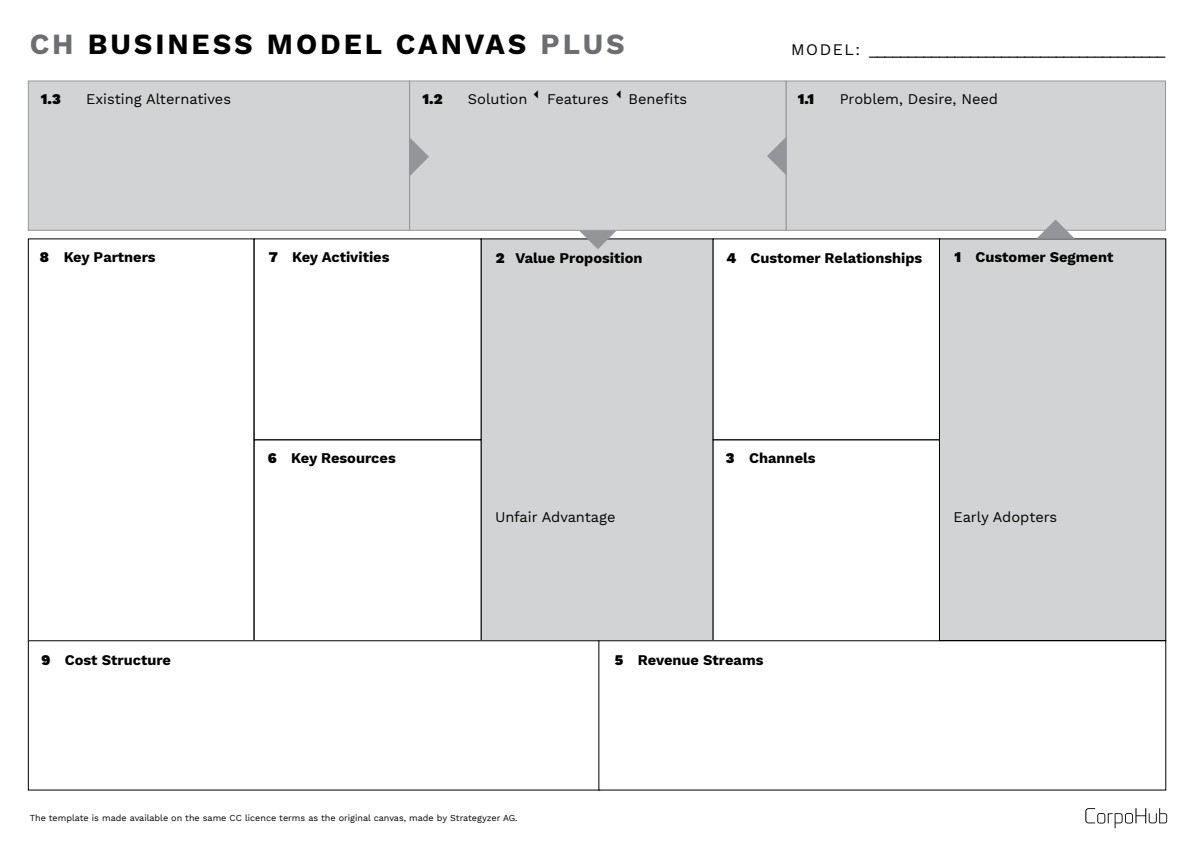
<style>
.page{position:relative;width:1191px;height:842px;background:#fff}
.page>*{position:absolute;margin:0;border:0;box-sizing:border-box;transform-origin:0 0}
.t1{font:700 28.8px "Work Sans";letter-spacing:.1em;color:#000}
.t2{font:15.9px "Work Sans";letter-spacing:.1em;color:#000}
.t3{font:700 14.6px "Work Sans";color:#000}
.t4{font:14.6px "Work Sans";color:#000}
.t5{font:900 14.6px "Work Sans";color:#000}
.t6{font:9px "Work Sans";color:#000}
.s1{color:#6d6e71}
.s2{font-weight:900}
</style>
<div class="page">
<svg style="left:1085px;top:808px;width:82px;height:20px"></svg>
<div style="left:28px;top:238px;width:226px;height:403px;border:1px solid #000"></div>
<div style="left:481px;top:239px;width:232px;height:401px;background:#d1d3d4"></div>
<div style="left:254px;top:238px;width:227px;height:202px;border:1px solid #000"></div>
<div style="left:785px;top:81px;width:381px;height:150px;background:#d1d3d4;border:1px solid #939598"></div>
<div style="left:28px;top:81px;width:382px;height:150px;background:#d1d3d4;border:1px solid #939598"></div>
<div style="left:409px;top:81px;width:377px;height:150px;background:#d1d3d4;border:1px solid #939598"></div>
<div style="left:712px;top:238px;width:228px;height:202px;border:1px solid #000"></div>
<div style="left:939px;top:239px;width:226px;height:401px;background:#d1d3d4"></div>
<div style="left:939px;top:238px;width:227px;height:403px;border:1px solid #000"></div>
<svg style="left:1036px;top:220px;width:39px;height:19px"></svg>
<svg style="left:767px;top:137px;width:19px;height:38px"></svg>
<svg style="left:410px;top:137px;width:19px;height:39px"></svg>
<svg style="left:579px;top:231px;width:37px;height:18px"></svg>
<h1 class="t1" style="left:30px;top:28px;width:596px"><span class="s1">CH</span> business model Canvas <span class="s1">plus</span></h1>
<p class="t2" style="left:791px;top:40px;width:376px">MODEL: ______________________________________</p>
<p class="t5" style="left:41px;top:90px;width:21px">1.3</p>
<p class="t4" style="left:86px;top:90px;width:146px">Existing Alternatives</p>
<p class="t5" style="left:422px;top:90px;width:21px">1.2</p>
<p class="t4" style="left:468px;top:90px;width:61px">Solution</p>
<p class="t4" style="left:547px;top:90px;width:63px">Features</p>
<p class="t4" style="left:628px;top:90px;width:60px">Benefits</p>
<p class="t5" style="left:797px;top:90px;width:18px">1.1</p>
<p class="t4" style="left:839px;top:90px;width:160px">Problem, Desire, Need</p>
<p class="t3" style="left:40px;top:249px;width:117px"><span class="s2">8</span> Key Partners</p>
<p class="t3" style="left:268px;top:249px;width:122px"><span class="s2">7</span> Key Activities</p>
<p class="t3" style="left:496px;top:249px;width:148px"><span class="s2">2</span> Value Proposition</p>
<p class="t3" style="left:726px;top:249px;width:197px"><span class="s2">4</span> Customer Relationships</p>
<p class="t3" style="left:954px;top:249px;width:160px"><span class="s2">1</span> Customer Segment</p>
<p class="t3" style="left:268px;top:449px;width:129px"><span class="s2">6</span> Key Resources</p>
<p class="t3" style="left:726px;top:449px;width:91px"><span class="s2">3</span> Channels</p>
<p class="t4" style="left:495px;top:508px;width:122px">Unfair Advantage</p>
<p class="t4" style="left:953px;top:508px;width:105px">Early Adopters</p>
<p class="t3" style="left:41px;top:651px;width:131px"><span class="s2">9</span> Cost Structure</p>
<p class="t3" style="left:615px;top:651px;width:150px"><span class="s2">5</span> Revenue Streams</p>
<p class="t6" style="left:30px;top:812px;width:489px">The template is made available on the same CC licence terms as the original canvas, made by Strategyzer AG.</p>
</div>
